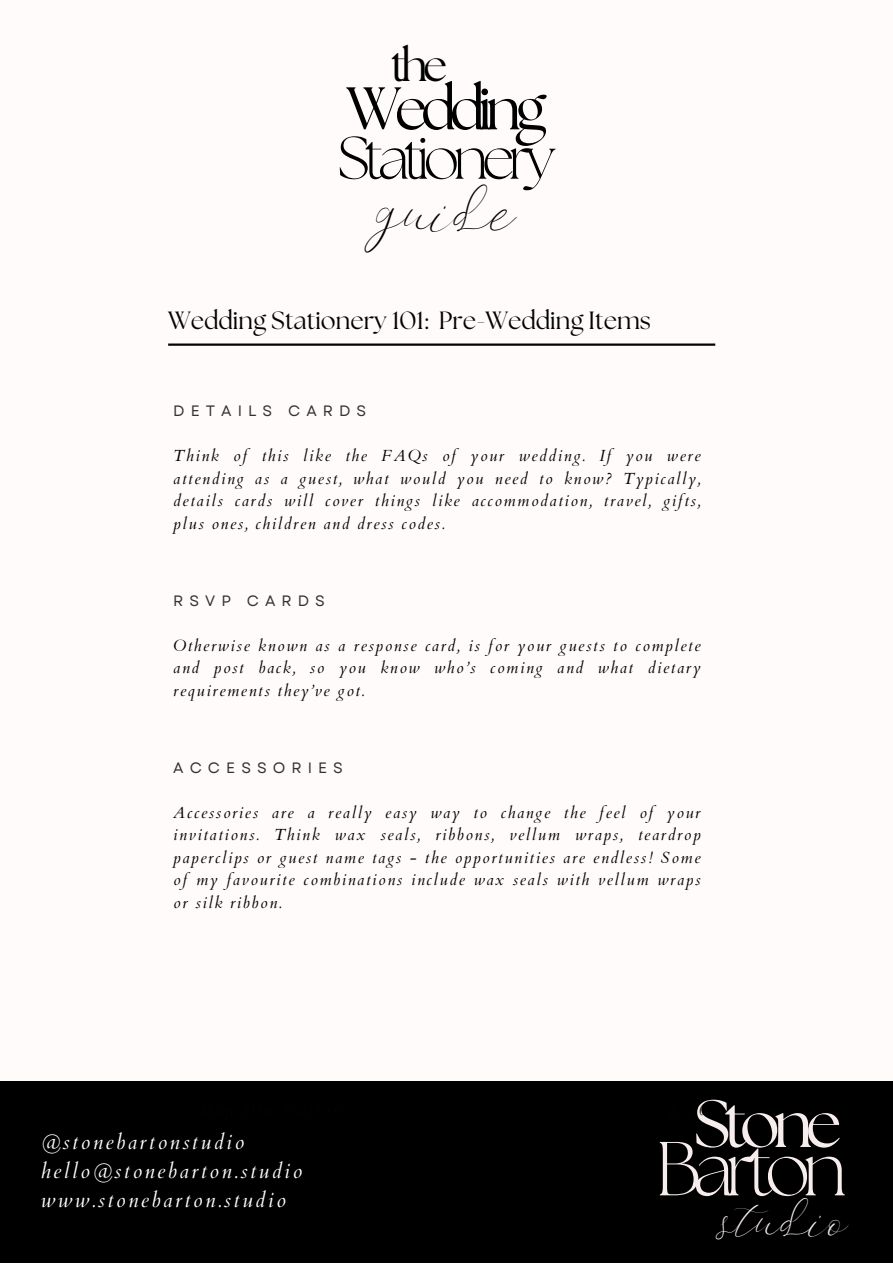
<style>
.page{position:relative;width:893px;height:1264px;background:#fff}
.page>*{position:absolute;margin:0;border:0;box-sizing:border-box;transform-origin:0 0}
.t1{font:300 76.2px "The Seasons";letter-spacing:-.1em;color:#f8eded}
.t2{font:66.75px "The Seasons";letter-spacing:-.1em;color:#f8eded}
.t3{font:300 60px "The Seasons";letter-spacing:-.1em;color:#000}
.t4{font:60px "The Seasons";letter-spacing:-.1em;color:#000}
.t5{font:47.55px "Kelmi";color:#000}
.t6{font:45px "The Seasons";color:#000}
.t7{font:38.85px "Kelmi";color:#f8eded}
.t8{font:24.9px "The Seasons";color:#020402}
.t9{font:italic 21px "Cardo";letter-spacing:.12em;color:#fffbfb}
.t10{font:italic 16.05px/22.5px "Cardo";letter-spacing:.1em;color:#020402;text-align:justify}
.t11{font:15px "Garet";letter-spacing:.4em;color:#333}
</style>
<div class="page">
<div style="left:0;top:0;width:892px;height:1262px;background:#fffbfb"></div>
<div style="left:0;top:1081px;width:892px;height:181px;background:#000"></div>
<hr style="left:168px;top:343px;width:547px;height:3px;background:#020402">
<p class="t6" style="left:390px;top:45px;width:58px">the</p>
<p class="t4" style="left:346px;top:81px;width:201px">Wedding</p>
<p class="t3" style="left:337px;top:131px;width:220px">Stationery</p>
<p class="t5" style="left:376px;top:187px;width:141px">guide</p>
<p class="t8" style="left:168px;top:309px;width:484px">Wedding Stationery 101: Pre-Wedding Items</p>
<p class="t11" style="left:173px;top:400px;width:194px">DETAILS CARDS</p>
<p class="t10" style="left:173px;top:445px;width:528px">Think of this like the FAQs of your wedding. If you were attending as a guest, what would you need to know? Typically, details cards will cover things like accommodation, travel, gifts, plus ones, children and dress codes.</p>
<p class="t11" style="left:173px;top:589px;width:153px">RSVP CARDS</p>
<p class="t10" style="left:173px;top:634px;width:528px">Otherwise known as a response card, is for your guests to complete and post back, so you know who’s coming and what dietary requirements they’ve got.</p>
<p class="t11" style="left:173px;top:756px;width:171px">ACCESSORIES</p>
<p class="t10" style="left:173px;top:801px;width:528px">Accessories are a really easy way to change the feel of your invitations. Think wax seals, ribbons, vellum wraps, teardrop paperclips or guest name tags - the opportunities are endless! Some of my favourite combinations include wax seals with vellum wraps or silk ribbon.</p>
<p class="t9" style="left:41px;top:1127px;width:205px">@stonebartonstudio</p>
<p class="t9" style="left:41px;top:1156px;width:263px">hello@stonebarton.studio</p>
<p class="t9" style="left:41px;top:1186px;width:247px">www.stonebarton.studio</p>
<p class="t2" style="left:693px;top:1093px;width:149px">Stone</p>
<p class="t1" style="left:655px;top:1134px;width:193px">Barton</p>
<p class="t7" style="left:720px;top:1199px;width:128px">studio</p>
</div>
